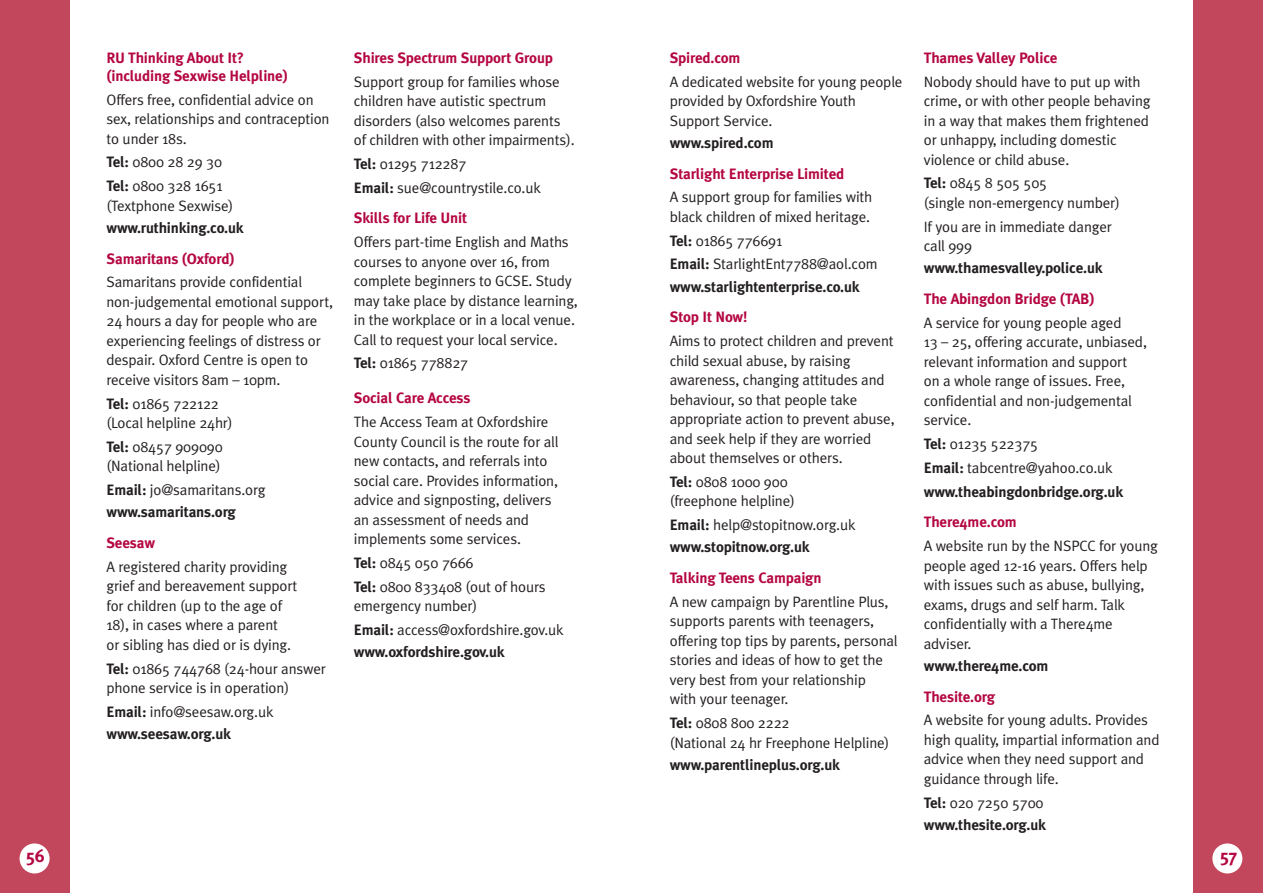
<style>
.page{position:relative;width:1263px;height:893px;background:#fff}
.page>*{position:absolute;margin:0;border:0;box-sizing:border-box;transform-origin:0 0}
.t1{font:700 18px "Meta Plus";color:#b40642}
.t2{font:15px/19.5px "Meta Plus Normal";letter-spacing:-.01em;color:#231f20}
.t3{font:700 15px/18px "Meta Plus";letter-spacing:-.01em;color:#b40642}
.t4{font:700 15px "Meta Plus";letter-spacing:-.01em;color:#231f20}
.s1{font-family:"Meta Plus";font-weight:700}
</style>
<div class="page">
<div style="left:0;top:0;width:70px;height:893px;background:#c2475c"></div>
<div style="left:20px;top:843px;width:30px;height:30px;background:#fff;border-radius:50%"></div>
<div style="left:1193px;top:0;width:70px;height:893px;background:#c2475c"></div>
<div style="left:1212px;top:843px;width:30px;height:30px;background:#fff;border-radius:50%"></div>
<p class="t3" style="left:106px;top:49px;width:183px">RU Thinking About It? (including Sexwise Helpline)</p>
<p class="t2" style="left:106px;top:90px;width:225px">Offers free, confidential advice on sex, relationships and contraception to under 18s.</p>
<p class="t2" style="left:106px;top:150px;width:118px;line-height:23.7px"><span class="s1">Tel:</span> 0800 28 29 30<br><span class="s1">Tel:</span> 0800 328 1651</p>
<p class="t2" style="left:106px;top:196px;width:128px">(Textphone Sexwise)</p>
<p class="t4" style="left:106px;top:219px;width:139px">www.ruthinking.co.uk</p>
<p class="t3" style="left:106px;top:249px;width:130px">Samaritans (Oxford)</p>
<p class="t2" style="left:106px;top:272px;width:228px">Samaritans provide confidential non-judgemental emotional support, 24 hours a day for people who are experiencing feelings of distress or despair. Oxford Centre is open to receive visitors 8am – 10pm.</p>
<p class="t2" style="left:106px;top:394px;width:128px"><span class="s1">Tel:</span> 01865 722122 (Local helpline 24hr)</p>
<p class="t2" style="left:106px;top:437px;width:118px"><span class="s1">Tel:</span> 08457 909090 (National helpline)</p>
<p class="t2" style="left:106px;top:480px;width:160px"><span class="s1">Email:</span> jo@samaritans.org</p>
<p class="t4" style="left:106px;top:503px;width:131px">www.samaritans.org</p>
<p class="t3" style="left:106px;top:534px;width:50px">Seesaw</p>
<p class="t2" style="left:106px;top:557px;width:192px">A registered charity providing grief and bereavement support for children (up to the age of<br>18), in cases where a parent<br>or sibling has died or is dying.</p>
<p class="t2" style="left:106px;top:659px;width:221px"><span class="s1">Tel:</span> 01865 744768 (24-hour answer phone service is in operation)</p>
<p class="t2" style="left:106px;top:702px;width:169px"><span class="s1">Email:</span> info@seesaw.org.uk</p>
<p class="t4" style="left:107px;top:725px;width:126px">www.seesaw.org.uk</p>
<p class="t3" style="left:354px;top:49px;width:201px">Shires Spectrum Support Group</p>
<p class="t2" style="left:354px;top:72px;width:222px">Support group for families whose children have autistic spectrum disorders (also welcomes parents of children with other impairments).</p>
<p class="t2" style="left:354px;top:152px;width:188px;line-height:23.7px"><span class="s1">Tel:</span> 01295 712287<br><span class="s1">Email:</span> sue@countrystile.co.uk</p>
<p class="t3" style="left:354px;top:209px;width:115px">Skills for Life Unit</p>
<p class="t2" style="left:354px;top:232px;width:226px">Offers part-time English and Maths courses to anyone over 16, from complete beginners to GCSE. Study may take place by distance learning, in the workplace or in a local venue.<br>Call to request your local service.</p>
<p class="t2" style="left:354px;top:353px;width:116px"><span class="s1">Tel:</span> 01865 778827</p>
<p class="t3" style="left:354px;top:389px;width:118px">Social Care Access</p>
<p class="t2" style="left:354px;top:412px;width:206px">The Access Team at Oxfordshire<br>County Council is the route for all new contacts, and referrals into social care. Provides information, advice and signposting, delivers an assessment of needs and implements some services.</p>
<p class="t2" style="left:354px;top:551px;width:193px;line-height:23.7px"><span class="s1">Tel:</span> 0845 050 7666<br><span class="s1">Tel:</span> 0800 833408 (out of hours</p>
<p class="t2" style="left:354px;top:594px;width:211px;line-height:23.7px">emergency number)<br><span class="s1">Email:</span> access@oxfordshire.gov.uk</p>
<p class="t4" style="left:354px;top:643px;width:152px">www.oxfordshire.gov.uk</p>
<p class="t3" style="left:670px;top:49px;width:72px">Spired.com</p>
<p class="t2" style="left:670px;top:72px;width:234px">A dedicated website for young people provided by Oxfordshire Youth<br>Support Service.</p>
<p class="t4" style="left:670px;top:134px;width:105px">www.spired.com</p>
<p class="t3" style="left:670px;top:164px;width:176px">Starlight Enterprise Limited</p>
<p class="t2" style="left:670px;top:187px;width:204px">A support group for families with black children of mixed heritage.</p>
<p class="t2" style="left:670px;top:229px;width:209px;line-height:23.7px"><span class="s1">Tel:</span> 01865 776691<br><span class="s1">Email:</span> StarlightEnt7788@aol.com</p>
<p class="t4" style="left:670px;top:278px;width:191px">www.starlightenterprise.co.uk</p>
<p class="t3" style="left:670px;top:308px;width:79px">Stop It Now!</p>
<p class="t2" style="left:670px;top:331px;width:226px">Aims to protect children and prevent child sexual abuse, by raising awareness, changing attitudes and behaviour, so that people take appropriate action to prevent abuse, and seek help if they are worried about themselves or others.</p>
<p class="t2" style="left:670px;top:472px;width:127px"><span class="s1">Tel:</span> 0808 1000 900 (freephone helpline)</p>
<p class="t2" style="left:670px;top:515px;width:187px"><span class="s1">Email:</span> help@stopitnow.org.uk</p>
<p class="t4" style="left:670px;top:538px;width:141px">www.stopitnow.org.uk</p>
<p class="t3" style="left:670px;top:569px;width:153px">Talking Teens Campaign</p>
<p class="t2" style="left:670px;top:592px;width:229px">A new campaign by Parentline Plus, supports parents with teenagers, offering top tips by parents, personal stories and ideas of how to get the very best from your relationship<br>with your teenager.</p>
<p class="t2" style="left:670px;top:713px;width:221px"><span class="s1">Tel:</span> 0808 800 2222<br>(National 24 hr Freephone Helpline)</p>
<p class="t4" style="left:670px;top:756px;width:172px">www.parentlineplus.org.uk</p>
<p class="t3" style="left:924px;top:49px;width:135px">Thames Valley Police</p>
<p class="t2" style="left:924px;top:72px;width:228px">Nobody should have to put up with crime, or with other people behaving in a way that makes them frightened or unhappy, including domestic violence or child abuse.</p>
<p class="t2" style="left:924px;top:173px;width:197px"><span class="s1">Tel:</span> 0845 8 505 505<br>(single non-emergency number)</p>
<p class="t2" style="left:924px;top:217px;width:190px">If you are in immediate danger call 999</p>
<p class="t4" style="left:924px;top:259px;width:180px">www.thamesvalley.police.uk</p>
<p class="t3" style="left:924px;top:290px;width:172px">The Abingdon Bridge (TAB)</p>
<p class="t2" style="left:924px;top:313px;width:225px">A service for young people aged<br>13 – 25, offering accurate, unbiased, relevant information and support<br>on a whole range of issues. Free, confidential and non-judgemental service.</p>
<p class="t2" style="left:924px;top:432px;width:190px;line-height:23.7px"><span class="s1">Tel:</span> 01235 522375<br><span class="s1">Email:</span> tabcentre@yahoo.co.uk</p>
<p class="t4" style="left:924px;top:483px;width:201px">www.theabingdonbridge.org.uk</p>
<p class="t3" style="left:924px;top:513px;width:94px">There4me.com</p>
<p class="t2" style="left:924px;top:536px;width:236px">A website run by the NSPCC for young people aged 12-16 years. Offers help with issues such as abuse, bullying, exams, drugs and self harm. Talk confidentially with a There4me adviser.</p>
<p class="t4" style="left:924px;top:657px;width:126px">www.there4me.com</p>
<p class="t3" style="left:924px;top:687px;width:73px">Thesite.org</p>
<p class="t2" style="left:924px;top:710px;width:237px">A website for young adults. Provides high quality, impartial information and advice when they need support and guidance through life.</p>
<p class="t2" style="left:924px;top:793px;width:121px"><span class="s1">Tel:</span> 020 7250 5700</p>
<p class="t4" style="left:924px;top:816px;width:124px">www.thesite.org.uk</p>
<p class="t1" style="left:26px;top:846px;width:20px">56</p>
<p class="t1" style="left:1220px;top:845px;width:19px">57</p>
</div>
